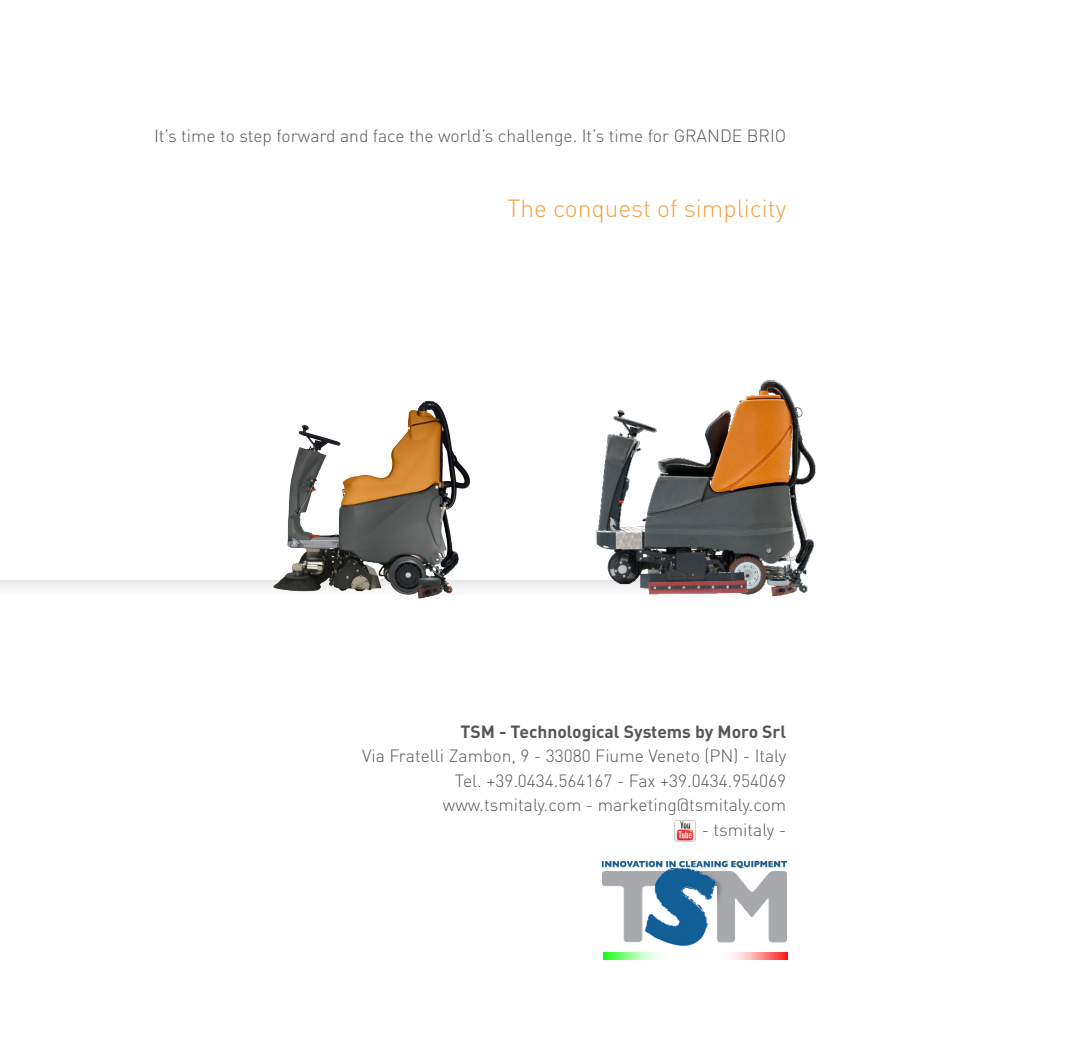
<style>
.page{position:relative;width:1079px;height:1042px;background:#fff}
.page>*{position:absolute;margin:0;border:0;box-sizing:border-box;transform-origin:0 0}
.t1{font:300 24.5px "DIN Pro";color:#f6a140}
.t2{font:300 17.5px/24.5px "DIN Pro";color:#575756;text-align:right}
.t3{font:700 17.5px "DIN Pro";color:#575756}
</style>
<div class="page">
<div style="left:0;top:580px;width:668px;height:15px;background:#f4f4f4"></div>
<img style="left:675px;top:820px;width:21px;height:21px">
<svg style="left:604px;top:952px;width:55px;height:7px"></svg>
<svg style="left:730px;top:952px;width:57px;height:7px"></svg>
<img style="left:602px;top:861px;width:184px;height:85px">
<img style="left:249px;top:400px;width:225px;height:199px">
<img style="left:474px;top:380px;width:342px;height:217px">
<p class="t2" style="left:154px;top:123px;width:634px">It’s time to step forward and face the world’s challenge. It’s time for GRANDE BRIO</p>
<h1 class="t1" style="left:507px;top:192px;width:281px">The conquest of simplicity</h1>
<p class="t3" style="left:460px;top:719px;width:327px">TSM - Technological Systems by Moro Srl</p>
<p class="t2" style="left:362px;top:743px;width:426px">Via Fratelli Zambon, 9 - 33080 Fiume Veneto (PN) - Italy<br>Tel. +39.0434.564167 - Fax +39.0434.954069 www.tsmitaly.com - marketing@tsmitaly.com</p>
<p class="t2" style="left:702px;top:816px;width:86px">- tsmitaly -</p>
</div>
